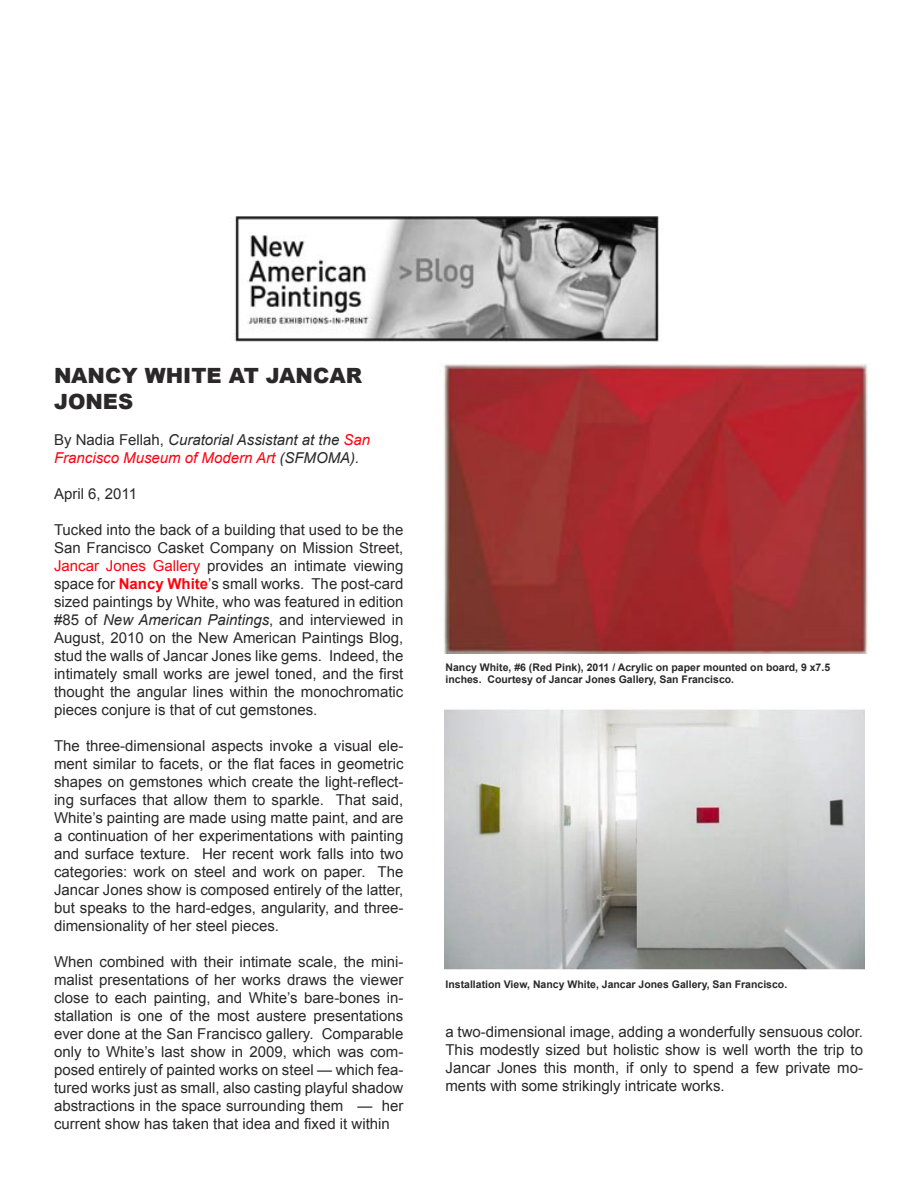
<style>
.page{position:relative;width:918px;height:1188px;background:#fff}
.page>*{position:absolute;margin:0;border:0;box-sizing:border-box;transform-origin:0 0}
.t1{font:900 21px/25.2px "Arial";color:#2a2828}
.t2{font:15px/18px "Arial";color:#2a2828;text-align:justify}
.t3{font:italic 15px/18px "Arial";color:#2a2828}
.t4{font:700 10.5px/12.6px "Arial";color:#2a2828}
.s1{font-style:normal}
.s2{color:#ff0010}
.s3{color:#ff000e}
.s4{font-weight:700;color:#ff000e}
.s5{font-style:italic}
</style>
<div class="page">
<img style="left:444px;top:709px;width:421px;height:261px">
<img style="left:230px;top:217px;width:429px;height:124px">
<img style="left:443px;top:363px;width:425px;height:291px">
<h1 class="t1" style="left:54px;top:363px;width:310px">NANCY WHITE AT JANCAR<br>JONES</h1>
<p class="t3" style="left:54px;top:431px;width:318px"><span class="s1">By Nadia Fellah,</span> Curatorial Assistant at the <span class="s2">San<br>Francisco Museum of Modern Art</span> (SFMOMA).</p>
<p class="t2" style="left:54px;top:484px;width:85px">April 6, 2011</p>
<p class="t2" style="left:54px;top:520px;width:351px">Tucked into the back of a building that used to be the San Francisco Casket Company on Mission Street, <span class="s3">Jancar Jones Gallery</span> provides an intimate viewing space for <span class="s4">Nancy White</span>’s small works. The post-card sized paintings by White, who was featured in edition #85 of <span class="s5">New American Paintings</span>, and interviewed in August, 2010 on the New American Paintings Blog, stud the walls of Jancar Jones like gems. Indeed, the intimately small works are jewel toned, and the first thought the angular lines within the monochromatic pieces conjure is that of cut gemstones.</p>
<p class="t2" style="left:54px;top:736px;width:351px">The three-dimensional aspects invoke a visual ele&shy;ment similar to facets, or the flat faces in geometric shapes on gemstones which create the light-reflect&shy;ing surfaces that allow them to sparkle. That said, White’s painting are made using matte paint, and are a continuation of her experimentations with painting and surface texture. Her recent work falls into two categories: work on steel and work on paper. The Jancar Jones show is composed entirely of the latter, but speaks to the hard-edges, angularity, and three&shy;dimensionality of her steel pieces.</p>
<p class="t2" style="left:54px;top:952px;width:351px">When combined with their intimate scale, the mini&shy;malist presentations of her works draws the viewer close to each painting, and White’s bare-bones in&shy;stallation is one of the most austere presentations ever done at the San Francisco gallery. Comparable only to White’s last show in 2009, which was com&shy;posed entirely of painted works on steel — which fea&shy;tured works just as small, also casting playful shadow abstractions in the space surrounding them — her current show has taken that idea and fixed it within</p>
<p class="t4" style="left:446px;top:661px;width:386px">Nancy White, #6 (Red Pink), 2011 / Acrylic on paper mounted on board, 9 x7.5 inches. Courtesy of Jancar Jones Gallery, San Francisco.</p>
<p class="t4" style="left:446px;top:978px;width:343px">Installation View, Nancy White, Jancar Jones Gallery, San Francisco.</p>
<p class="t2" style="left:446px;top:1023px;width:419px">a two-dimensional image, adding a wonderfully sensuous color.<br>This modestly sized but holistic show is well worth the trip to Jancar Jones this month, if only to spend a few private mo&shy;ments with some strikingly intricate works.</p>
</div>
